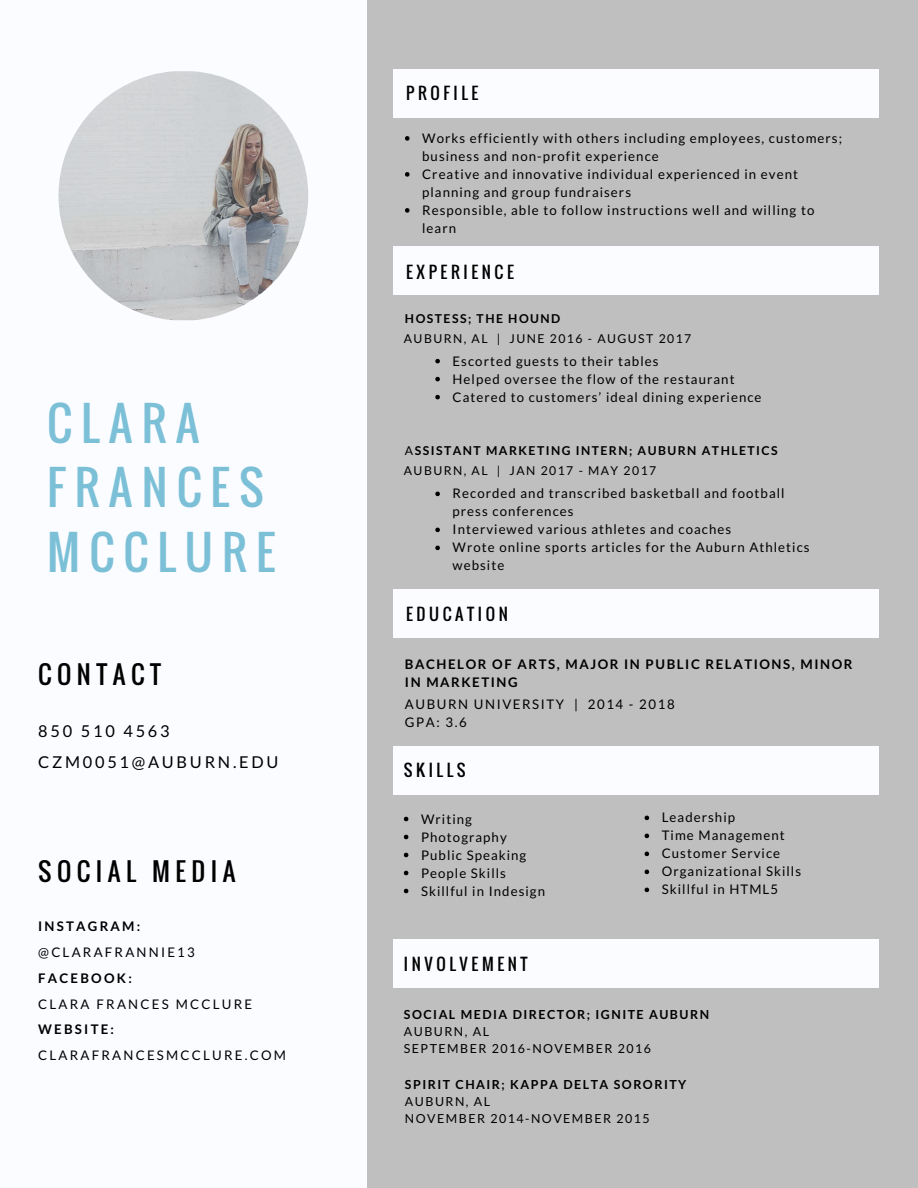
<style>
.page{position:relative;width:918px;height:1188px;background:#bfbfbf}
.page>*{position:absolute;margin:0;border:0;box-sizing:border-box;transform-origin:0 0}
.t1{font:45.9px/64.2px "Oswald";letter-spacing:.2em;color:#7cc0d7}
.t2{font:24.9px "Oswald";letter-spacing:.22em;color:#000}
.t3{font:16.35px "Oswald";letter-spacing:.22em;color:#000}
.t4{font:16.35px/31.5px "Lato";letter-spacing:.17em;color:#000}
.t5{font:13.2px/18px "Lato";letter-spacing:.08em;color:#000}
.t6{font:13.2px "Lato";letter-spacing:.17em;color:#000}
.t7{font:700 13.2px/18px "Lato";letter-spacing:.12em;color:#000}
.t8{font:13.2px/18px "Lato";letter-spacing:.12em;color:#000}
.t9{font:700 13.2px "Lato";letter-spacing:.17em;color:#000}
.t10{font:12.45px/16.8px "Lato";letter-spacing:.12em;color:#000}
.t11{font:700 12.45px "Lato";letter-spacing:.12em;color:#000}
.t12{font:700 12.15px "Lato";letter-spacing:.12em;color:#000}
.t13{font:12.15px "Lato";letter-spacing:.12em;color:#000}
.s1{font-weight:400}
</style>
<div class="page">
<div style="left:393px;top:939px;width:486px;height:49px;background:#fbfcff"></div>
<div style="left:393px;top:746px;width:486px;height:48px;background:#fbfcff"></div>
<div style="left:393px;top:590px;width:486px;height:48px;background:#fbfcff"></div>
<div style="left:393px;top:246px;width:486px;height:49px;background:#fbfcff"></div>
<div style="left:0;top:0;width:367px;height:1188px;background:#fbfcff"></div>
<div style="left:393px;top:70px;width:486px;height:48px;background:#fbfcff"></div>
<svg style="left:435px;top:359px;width:5px;height:4px"></svg>
<svg style="left:435px;top:377px;width:5px;height:4px"></svg>
<svg style="left:435px;top:395px;width:5px;height:4px"></svg>
<svg style="left:435px;top:492px;width:5px;height:4px"></svg>
<svg style="left:435px;top:528px;width:5px;height:4px"></svg>
<svg style="left:435px;top:546px;width:5px;height:4px"></svg>
<svg style="left:405px;top:136px;width:4px;height:5px"></svg>
<svg style="left:405px;top:172px;width:4px;height:5px"></svg>
<svg style="left:405px;top:208px;width:4px;height:5px"></svg>
<svg style="left:404px;top:817px;width:4px;height:4px"></svg>
<svg style="left:404px;top:835px;width:4px;height:4px"></svg>
<svg style="left:404px;top:853px;width:4px;height:4px"></svg>
<svg style="left:404px;top:871px;width:4px;height:4px"></svg>
<svg style="left:404px;top:889px;width:4px;height:4px"></svg>
<svg style="left:645px;top:816px;width:4px;height:4px"></svg>
<svg style="left:645px;top:834px;width:4px;height:4px"></svg>
<svg style="left:645px;top:852px;width:4px;height:4px"></svg>
<svg style="left:645px;top:870px;width:4px;height:4px"></svg>
<svg style="left:645px;top:888px;width:4px;height:4px"></svg>
<img style="left:59px;top:71px;width:249px;height:249px;border-radius:120px">
<h1 class="t1" style="left:47px;top:390px;width:230px">CLARA<br>FRANCES<br>MCCLURE</h1>
<h2 class="t2" style="left:38px;top:655px;width:124px">CONTACT</h2>
<p class="t4" style="left:38px;top:714px;width:242px">850 510 4563<br>CZM0051@AUBURN.EDU</p>
<h2 class="t2" style="left:38px;top:852px;width:199px">SOCIAL MEDIA</h2>
<p class="t9" style="left:38px;top:918px;width:104px">INSTAGRAM:</p>
<p class="t6" style="left:38px;top:944px;width:158px">@CLARAFRANNIE13</p>
<p class="t9" style="left:38px;top:970px;width:95px">FACEBOOK:</p>
<p class="t6" style="left:38px;top:996px;width:215px">CLARA FRANCES MCCLURE</p>
<p class="t9" style="left:38px;top:1021px;width:77px">WEBSITE:</p>
<p class="t6" style="left:38px;top:1047px;width:249px">CLARAFRANCESMCCLURE.COM</p>
<p class="t3" style="left:406px;top:81px;width:74px">PROFILE</p>
<p class="t5" style="left:422px;top:129px;width:421px">Works efficiently with others including employees, customers; business and non-profit experience<br>Creative and innovative individual experienced in event planning and group fundraisers<br>Responsible, able to follow instructions well and willing to learn</p>
<p class="t3" style="left:406px;top:259px;width:109px">EXPERIENCE</p>
<p class="t12" style="left:405px;top:311px;width:157px">HOSTESS; THE HOUND</p>
<p class="t13" style="left:404px;top:331px;width:289px">AUBURN, AL | JUNE 2016 - AUGUST 2017</p>
<p class="t5" style="left:453px;top:352px;width:311px">Escorted guests to their tables<br>Helped oversee the flow of the restaurant<br>Catered to customers’ ideal dining experience</p>
<p class="t12" style="left:405px;top:443px;width:374px"><span class="s1">A</span>SSISTANT MARKETING INTERN; AUBURN ATHLETICS</p>
<p class="t13" style="left:404px;top:463px;width:254px">AUBURN, AL | JAN 2017 - MAY 2017</p>
<p class="t5" style="left:453px;top:484px;width:359px">Recorded and transcribed basketball and football press conferences<br>Interviewed various athletes and coaches<br>Wrote online sports articles for the Auburn Athletics website</p>
<p class="t3" style="left:406px;top:601px;width:103px">EDUCATION</p>
<p class="t7" style="left:405px;top:655px;width:449px">BACHELOR OF ARTS, MAJOR IN PUBLIC RELATIONS, MINOR<br>IN MARKETING</p>
<p class="t8" style="left:405px;top:695px;width:271px">AUBURN UNIVERSITY | 2014 - 2018<br>GPA: 3.6</p>
<p class="t3" style="left:404px;top:758px;width:63px">SKILLS</p>
<p class="t5" style="left:421px;top:809px;width:126px">Writing<br>Photography<br>Public Speaking<br>People Skills<br>Skillful in Indesign</p>
<p class="t5" style="left:662px;top:808px;width:141px">Leadership<br>Time Management<br>Customer Service<br>Organizational Skills<br>Skillful in HTML5</p>
<p class="t3" style="left:404px;top:951px;width:125px">INVOLVEMENT</p>
<p class="t11" style="left:404px;top:1007px;width:307px">SOCIAL MEDIA DIRECTOR; IGNITE AUBURN</p>
<p class="t10" style="left:404px;top:1023px;width:249px">AUBURN, AL<br>SEPTEMBER 2016-NOVEMBER 2016</p>
<p class="t11" style="left:405px;top:1077px;width:283px">SPIRIT CHAIR; KAPPA DELTA SORORITY</p>
<p class="t10" style="left:405px;top:1093px;width:246px">AUBURN, AL<br>NOVEMBER 2014-NOVEMBER 2015</p>
</div>
